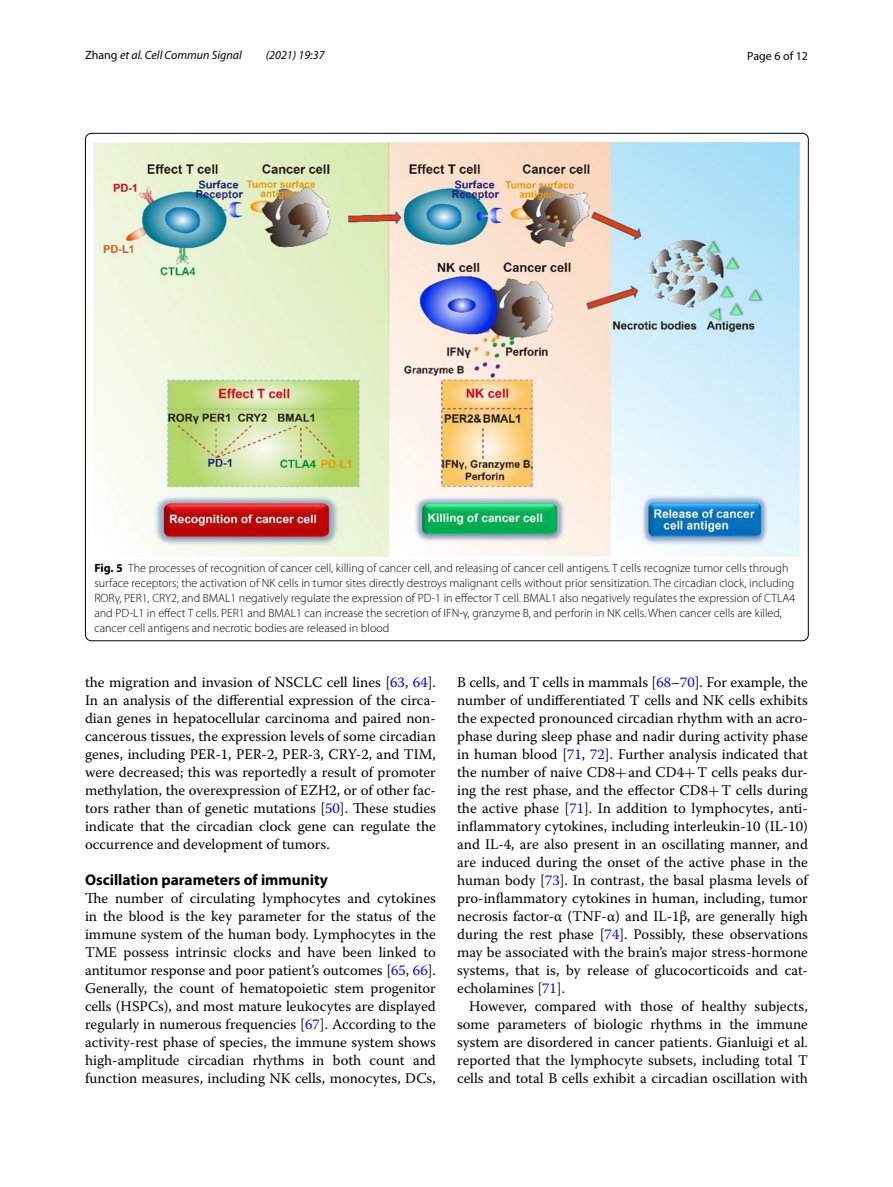
<style>
.page{position:relative;width:893px;height:1187px;background:#fff}
.page>*{position:absolute;margin:0;border:0;box-sizing:border-box;transform-origin:0 0}
.t1{font:700 15.45px "Myriad Pro";color:#000}
.t2{font:14.7px/18px "Warnock Pro";color:#000;text-align:justify}
.t3{font:300 12px/15px "Myriad Pro";color:#000}
.t4{font:italic 12px "Myriad Pro";color:#000}
.t5{font:12px "Myriad Pro";color:#000}
.s1{font-style:normal}
.s2{font-weight:700}
.s3{color:#00f}
.s4{font-family:"MTSY"}
</style>
<div class="page">
<img style="left:94px;top:142px;width:706px;height:414px">
<p class="t4" style="left:85px;top:48px;width:158px"><span class="s1">Zhang</span> et al. Cell Commun Signal</p>
<p class="t4" style="left:266px;top:48px;width:60px">(2021) 19:37</p>
<p class="t5" style="left:747px;top:48px;width:62px">Page 6 of 12</p>
<p class="t3" style="left:94px;top:560px;width:702px"><span class="s2">Fig. 5</span> The processes of recognition of cancer cell, killing of cancer cell, and releasing of cancer cell antigens. T cells recognize tumor cells through surface receptors; the activation of NK cells in tumor sites directly destroys malignant cells without prior sensitization. The circadian clock, including RORγ, PER1, CRY2, and BMAL1 negatively regulate the expression of PD-1 in effector T cell. BMAL1 also negatively regulates the expression of CTLA4 and PD-L1 in effect T cells. PER1 and BMAL1 can increase the secretion of IFN-γ, granzyme B, and perforin in NK cells. When cancer cells are killed, cancer cell antigens and necrotic bodies are released in blood</p>
<p class="t2" style="left:85px;top:672px;width:352px">the migration and invasion of NSCLC cell lines [<span class="s3">63</span>, <span class="s3">64</span>].<br>In an analysis of the differential expression of the circa&shy;dian genes in hepatocellular carcinoma and paired non&shy;cancerous tissues, the expression levels of some circadian genes, including PER-1, PER-2, PER-3, CRY-2, and TIM, were decreased; this was reportedly a result of promoter methylation, the overexpression of EZH2, or of other fac&shy;tors rather than of genetic mutations [<span class="s3">50</span>]. These studies indicate that the circadian clock gene can regulate the occurrence and development of tumors.</p>
<p class="t1" style="left:85px;top:869px;width:244px">Oscillation parameters of immunity</p>
<p class="t2" style="left:85px;top:888px;width:352px">The number of circulating lymphocytes and cytokines in the blood is the key parameter for the status of the immune system of the human body. Lymphocytes in the TME possess intrinsic clocks and have been linked to antitumor response and poor patient’s outcomes [<span class="s3">65</span>, <span class="s3">66</span>].<br>Generally, the count of hematopoietic stem progenitor cells (HSPCs), and most mature leukocytes are displayed regularly in numerous frequencies [<span class="s3">67</span>]. According to the activity-rest phase of species, the immune system shows high-amplitude circadian rhythms in both count and function measures, including NK cells, monocytes, DCs,</p>
<p class="t2" style="left:457px;top:672px;width:352px">B cells, and T cells in mammals [<span class="s3">68</span>–<span class="s3">70</span>]. For example, the number of undifferentiated T cells and NK cells exhibits the expected pronounced circadian rhythm with an acro&shy;phase during sleep phase and nadir during activity phase in human blood [<span class="s3">71</span>, <span class="s3">72</span>]. Further analysis indicated that the number of naive CD8<span class="s4">+</span>and CD4<span class="s4">+</span>T cells peaks dur&shy;ing the rest phase, and the effector CD8<span class="s4">+</span>T cells during the active phase [<span class="s3">71</span>]. In addition to lymphocytes, anti&shy;inflammatory cytokines, including interleukin-10 (IL-10) and IL-4, are also present in an oscillating manner, and are induced during the onset of the active phase in the human body [<span class="s3">73</span>]. In contrast, the basal plasma levels of pro-inflammatory cytokines in human, including, tumor necrosis factor-α (TNF-α) and IL-1β, are generally high during the rest phase [<span class="s3">74</span>]. Possibly, these observations may be associated with the brain’s major stress-hormone systems, that is, by release of glucocorticoids and cat&shy;echolamines [<span class="s3">71</span>].</p>
<p class="t2" style="left:457px;top:996px;width:352px;text-indent:12px">However, compared with those of healthy subjects, some parameters of biologic rhythms in the immune system are disordered in cancer patients. Gianluigi et al. reported that the lymphocyte subsets, including total T cells and total B cells exhibit a circadian oscillation with</p>
</div>
